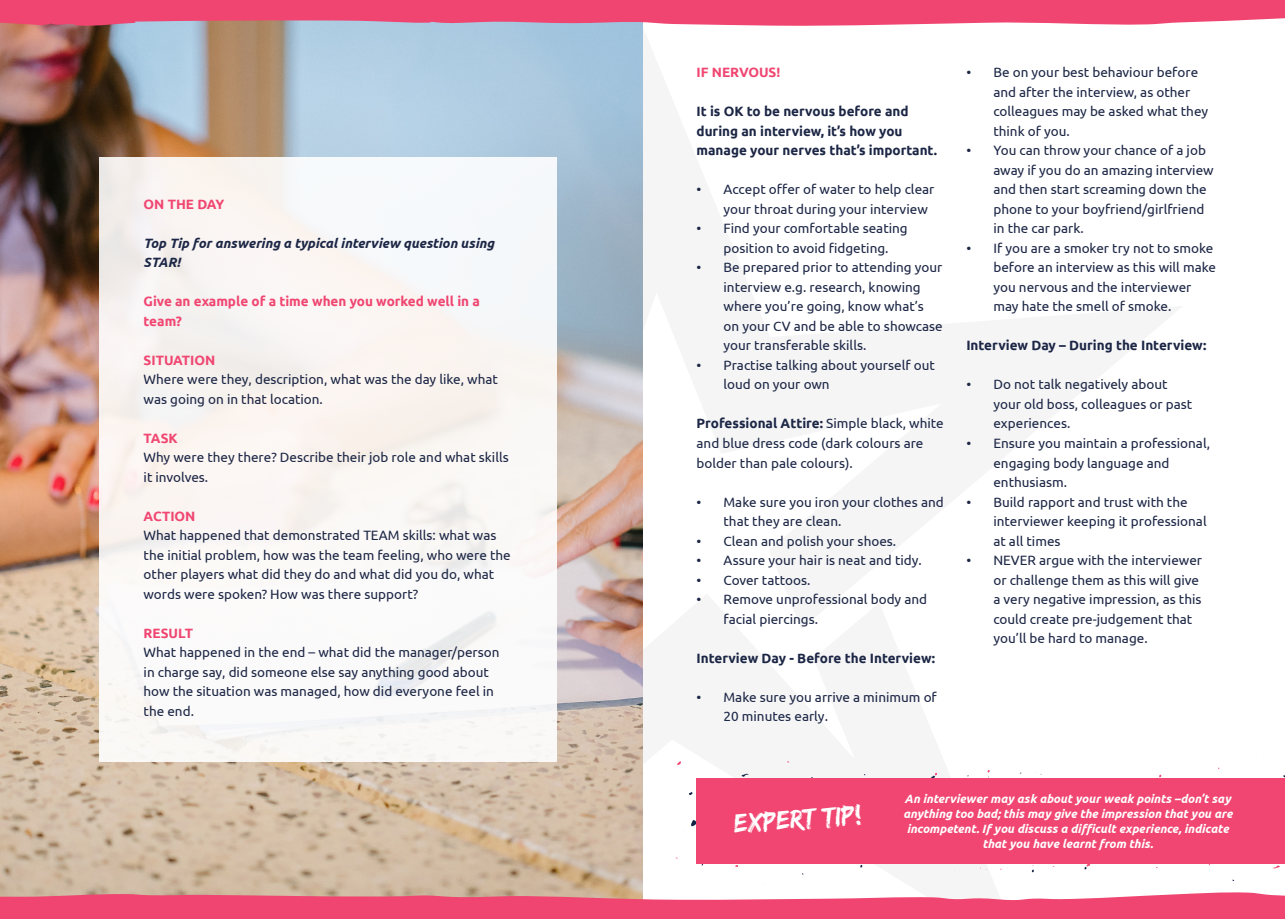
<style>
.page{position:relative;width:1285px;height:919px;background:#fff}
.page>*{position:absolute;margin:0;border:0;box-sizing:border-box;transform-origin:0 0}
.t1{font:27px "Edo SZ";color:#fff}
.t2{font:13.5px/19.5px "Ubuntu";color:#1c2645}
.t3{font:700 13.5px/19.5px "Ubuntu";color:#1c2645}
.t4{font:700 13.5px/19.5px "Ubuntu";color:#f04671}
.t5{font:italic 700 13.5px/19.5px "Ubuntu";color:#1c2645}
.t6{font:italic 700 12px/15px "Ubuntu";color:#fff;text-align:center}
.s1{font-weight:700;color:#f04671}
.s2{font-weight:700}
</style>
<div class="page">
<img style="left:0;top:27px;width:642px;height:864px">
<div style="left:99px;top:157px;width:457px;height:604px;background:#faf7f6"></div>
<svg style="left:677px;top:761px;width:4px;height:4px"></svg>
<svg style="left:1155px;top:863px;width:11px;height:5px"></svg>
<svg style="left:931px;top:772px;width:5px;height:6px"></svg>
<svg style="left:1084px;top:863px;width:6px;height:6px"></svg>
<svg style="left:741px;top:773px;width:8px;height:3px"></svg>
<svg style="left:691px;top:820px;width:5px;height:6px"></svg>
<svg style="left:0;top:891px;width:1284px;height:27px;background:#ee6585"></svg>
<svg style="left:0;top:0;width:1284px;height:27px;background:#ea5a80"></svg>
<div style="left:696px;top:778px;width:588px;height:85px;background:#f04671"></div>
<p class="t4" style="left:144px;top:194px;width:82px">ON THE DAY</p>
<p class="t5" style="left:144px;top:233px;width:352px">Top Tip for answering a typical interview question using<br>STAR!</p>
<p class="t4" style="left:144px;top:291px;width:338px">Give an example of a time when you worked well in a team?</p>
<p class="t2" style="left:144px;top:350px;width:356px"><span class="s1">SITUATION<br></span>Where were they, description, what was the day like, what was going on in that location.</p>
<p class="t2" style="left:144px;top:428px;width:366px"><span class="s1">TASK<br></span>Why were they there? Describe their job role and what skills it involves.</p>
<p class="t2" style="left:144px;top:506px;width:368px"><span class="s1">ACTION<br></span>What happened that demonstrated TEAM skills: what was the initial problem, how was the team feeling, who were the other players what did they do and what did you do, what words were spoken? How was there support?</p>
<p class="t2" style="left:144px;top:623px;width:357px"><span class="s1">RESULT<br></span>What happened in the end – what did the manager/person in charge say, did someone else say anything good about how the situation was managed, how did everyone feel in the end.</p>
<p class="t4" style="left:696px;top:62px;width:85px">IF NERVOUS!</p>
<p class="t3" style="left:696px;top:101px;width:242px">It is OK to be nervous before and during an interview, it’s how you manage your nerves that’s important.</p>
<p class="t2" style="left:723px;top:179px;width:212px;text-indent:-27px">• Accept offer of water to help clear your throat during your interview</p>
<p class="t2" style="left:696px;top:218px;width:213px;text-align:center">• Find your comfortable seating position to avoid fidgeting.</p>
<p class="t2" style="left:723px;top:257px;width:221px;text-indent:-27px">• Be prepared prior to attending your interview e.g. research, knowing where you’re going, know what’s on your CV and be able to showcase your transferable skills.</p>
<p class="t2" style="left:723px;top:355px;width:213px;text-indent:-27px">• Practise talking about yourself out loud on your own</p>
<p class="t2" style="left:696px;top:413px;width:248px"><span class="s2">Professional Attire:</span> Simple black, white and blue dress code (dark colours are bolder than pale colours).</p>
<p class="t2" style="left:723px;top:491px;width:222px;text-indent:-27px">• Make sure you iron your clothes and that they are clean.</p>
<p class="t2" style="left:696px;top:530px;width:201px">• Clean and polish your shoes.</p>
<p class="t2" style="left:696px;top:550px;width:227px">• Assure your hair is neat and tidy.</p>
<p class="t2" style="left:696px;top:569px;width:115px">• Cover tattoos.</p>
<p class="t2" style="left:723px;top:589px;width:205px;text-indent:-27px">• Remove unprofessional body and facial piercings.</p>
<p class="t3" style="left:696px;top:647px;width:240px">Interview Day - Before the Interview:</p>
<p class="t2" style="left:723px;top:686px;width:215px;text-indent:-27px">• Make sure you arrive a minimum of<br>20 minutes early.</p>
<p class="t2" style="left:993px;top:62px;width:216px;text-indent:-27px">• Be on your best behaviour before and after the interview, as other colleagues may be asked what they think of you.</p>
<p class="t2" style="left:993px;top:140px;width:222px;text-indent:-27px">• You can throw your chance of a job away if you do an amazing interview and then start screaming down the phone to your boyfriend/girlfriend in the car park.</p>
<p class="t2" style="left:993px;top:238px;width:224px;text-indent:-27px">• If you are a smoker try not to smoke before an interview as this will make you nervous and the interviewer may hate the smell of smoke.</p>
<p class="t3" style="left:966px;top:335px;width:241px">Interview Day – During the Interview:</p>
<p class="t2" style="left:993px;top:374px;width:200px;text-indent:-27px">• Do not talk negatively about your old boss, colleagues or past experiences.</p>
<p class="t2" style="left:993px;top:433px;width:218px;text-indent:-27px">• Ensure you maintain a professional, engaging body language and enthusiasm.</p>
<p class="t2" style="left:993px;top:491px;width:215px;text-indent:-27px">• Build rapport and trust with the interviewer keeping it professional at all times</p>
<p class="t2" style="left:993px;top:550px;width:210px;text-indent:-27px">• NEVER argue with the interviewer or challenge them as this will give a very negative impression, as this could create pre-judgement that you’ll be hard to manage.</p>
<p class="t1" style="left:732px;top:807px;width:130px;rotate:-4deg">EXPERT TIP!</p>
<p class="t6" style="left:902px;top:791px;width:331px">An interviewer may ask about your weak points –don’t say anything too bad; this may give the impression that you are incompetent. If you discuss a difficult experience, indicate that you have learnt from this.</p>
</div>
